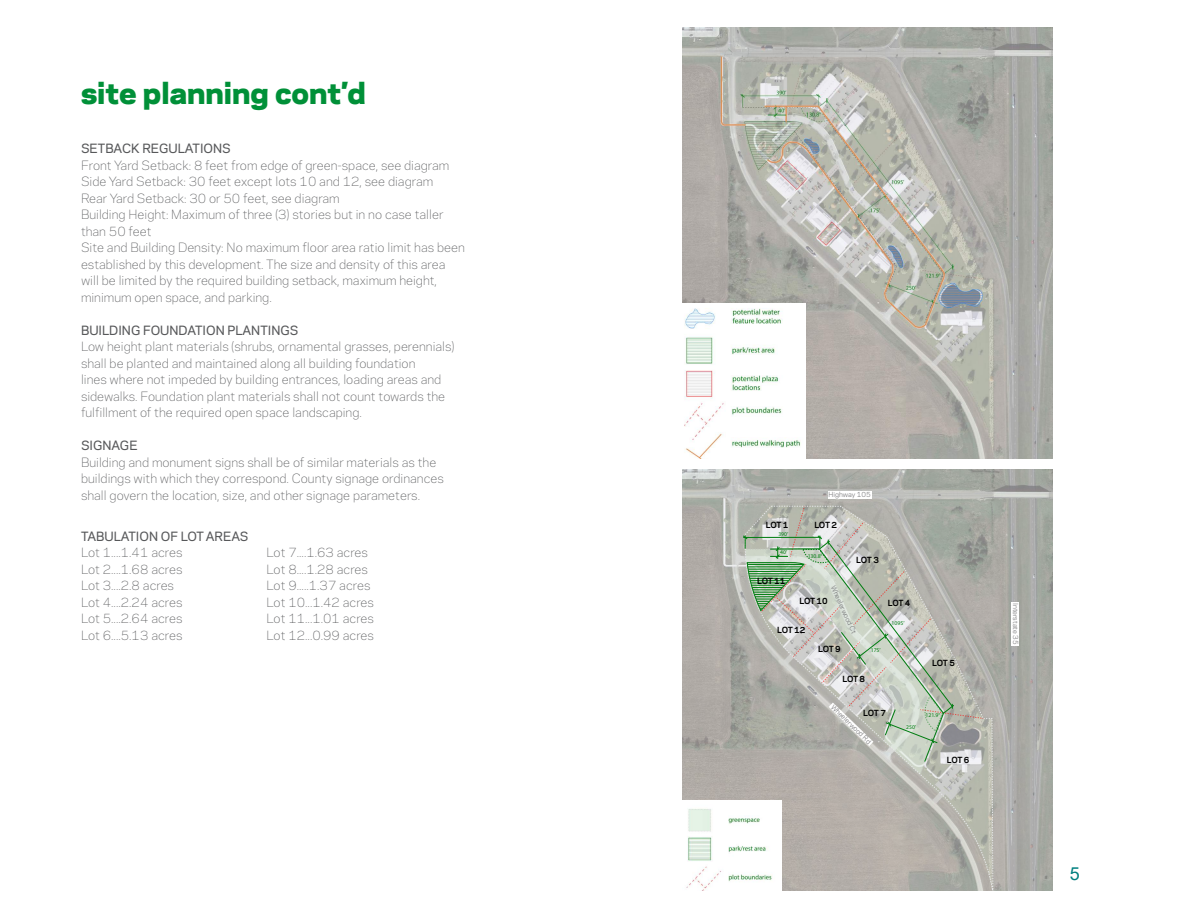
<style>
.page{position:relative;width:1188px;height:918px;background:#fff}
.page>*{position:absolute;margin:0;border:0;box-sizing:border-box;transform-origin:0 0}
.t1{font:800 28.5px "Galaxie Polaris";color:#009038}
.t2{font:18px "Arial";color:#008080}
.t3{font:300 12px/16.5px "Galaxie Polaris";color:#57585a}
.t4{font:500 12px "Galaxie Polaris";color:#57585a}
.t5{font:700 7.95px "Galaxie Polaris";letter-spacing:-.03em;color:#000}
.t6{font:6.6px "Galaxie Polaris";color:#777779}
.t7{font:5.7px "Myriad Pro";color:#007d10}
</style>
<div class="page">
<img style="left:683px;top:469px;width:370px;height:422px">
<svg style="left:744px;top:505px;width:250px;height:386px;background:#b4b0aa"></svg>
<img style="left:683px;top:800px;width:98px;height:91px">
<div style="left:1011px;top:602px;width:8px;height:43px;background:#fff"></div>
<svg style="left:742px;top:506px;width:242px;height:269px;background:#b7bbb1"></svg>
<div style="left:828px;top:491px;width:44px;height:7px;background:#fff"></div>
<img style="left:683px;top:27px;width:370px;height:432px">
<img style="left:683px;top:303px;width:123px;height:156px">
<p class="t1" style="left:81px;top:71px;width:287px">site planning cont’d</p>
<p class="t4" style="left:81px;top:140px;width:151px">SETBACK REGULATIONS</p>
<p class="t3" style="left:81px;top:156px;width:370px">Front Yard Setback: 8 feet from edge of green-space, see diagram</p>
<p class="t3" style="left:81px;top:173px;width:354px">Side Yard Setback: 30 feet except lots 10 and 12, see diagram</p>
<p class="t3" style="left:81px;top:189px;width:260px">Rear Yard Setback: 30 or 50 feet, see diagram</p>
<p class="t3" style="left:81px;top:206px;width:364px">Building Height: Maximum of three (3) stories but in no case taller than 50 feet</p>
<p class="t3" style="left:81px;top:239px;width:385px">Site and Building Density: No maximum floor area ratio limit has been established by this development. The size and density of this area will be limited by the required building setback, maximum height, minimum open space, and parking.</p>
<p class="t4" style="left:81px;top:321px;width:219px">BUILDING FOUNDATION PLANTINGS</p>
<p class="t3" style="left:81px;top:338px;width:375px">Low height plant materials (shrubs, ornamental grasses, perennials) shall be planted and maintained along all building foundation<br>lines where not impeded by building entrances, loading areas and sidewalks. Foundation plant materials shall not count towards the fulfillment of the required open space landscaping.</p>
<p class="t4" style="left:81px;top:437px;width:58px">SIGNAGE</p>
<p class="t3" style="left:81px;top:453px;width:364px">Building and monument signs shall be of similar materials as the buildings with which they correspond. County signage ordinances shall govern the location, size, and other signage parameters.</p>
<p class="t4" style="left:81px;top:527px;width:169px">TABULATION OF LOT AREAS</p>
<p class="t3" style="left:81px;top:544px;width:103px">Lot 1....1.41 acres</p>
<p class="t3" style="left:81px;top:560px;width:103px">Lot 2....1.68 acres</p>
<p class="t3" style="left:81px;top:577px;width:95px">Lot 3....2.8 acres</p>
<p class="t3" style="left:81px;top:593px;width:103px">Lot 4....2.24 acres</p>
<p class="t3" style="left:81px;top:610px;width:103px">Lot 5....2.64 acres</p>
<p class="t3" style="left:81px;top:626px;width:103px">Lot 6....5.13 acres</p>
<p class="t3" style="left:267px;top:544px;width:103px">Lot 7....1.63 acres</p>
<p class="t3" style="left:267px;top:560px;width:103px">Lot 8....1.28 acres</p>
<p class="t3" style="left:267px;top:577px;width:105px">Lot 9.....1.37 acres</p>
<p class="t3" style="left:267px;top:593px;width:109px">Lot 10...1.42 acres</p>
<p class="t3" style="left:267px;top:610px;width:109px">Lot 11...1.01 acres</p>
<p class="t3" style="left:267px;top:626px;width:109px">Lot 12...0.99 acres</p>
<p class="t6" style="left:829px;top:489px;width:44px">Highway 105</p>
<p class="t5" style="left:766px;top:519px;width:24px">LOT 1</p>
<p class="t5" style="left:814px;top:519px;width:24px">LOT 2</p>
<p class="t7" style="left:778px;top:531px;width:11px">390’</p>
<p class="t7" style="left:780px;top:548px;width:9px">40’</p>
<p class="t7" style="left:808px;top:552px;width:16px">130.8°</p>
<p class="t5" style="left:856px;top:554px;width:24px">LOT 3</p>
<p class="t5" style="left:757px;top:575px;width:30px">LOT 11</p>
<p class="t6" style="left:838px;top:584px;width:53px;rotate:66deg">Wheelerwood Ct</p>
<p class="t5" style="left:800px;top:595px;width:30px">LOT 10</p>
<p class="t5" style="left:777px;top:624px;width:30px">LOT 12</p>
<p class="t5" style="left:888px;top:597px;width:24px">LOT 4</p>
<p class="t7" style="left:892px;top:619px;width:14px">1095’</p>
<p class="t5" style="left:818px;top:643px;width:24px">LOT 9</p>
<p class="t7" style="left:871px;top:647px;width:11px">175’</p>
<p class="t5" style="left:843px;top:673px;width:24px">LOT 8</p>
<p class="t5" style="left:863px;top:707px;width:24px">LOT 7</p>
<p class="t6" style="left:836px;top:702px;width:54px;rotate:44deg">Wheelerwood Rd</p>
<p class="t7" style="left:906px;top:723px;width:11px">250’</p>
<p class="t5" style="left:932px;top:657px;width:24px">LOT 5</p>
<p class="t7" style="left:925px;top:711px;width:16px">121.9°</p>
<p class="t5" style="left:947px;top:754px;width:24px">LOT 6</p>
<p class="t6" style="left:1021px;top:603px;width:43px;rotate:90deg">Interstate 35</p>
<h2 class="t2" style="left:1070px;top:861px;width:12px">5</h2>
</div>
